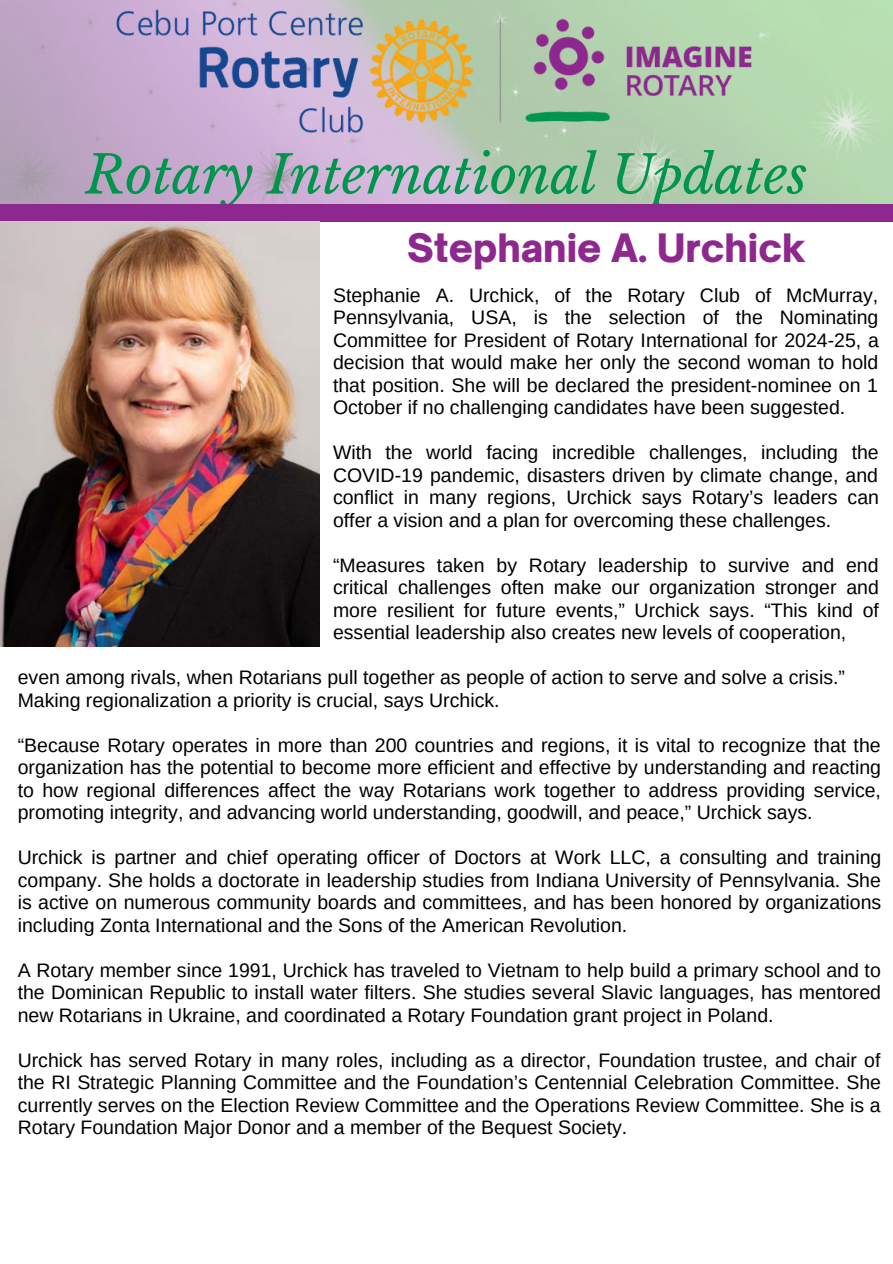
<style>
.page{position:relative;width:893px;height:1264px;background:#fff}
.page>*{position:absolute;margin:0;border:0;box-sizing:border-box;transform-origin:0 0}
.t1{font:italic 52.5px "Libre Baskerville";color:#00954c}
.t2{font:900 37.5px "Open Sauce One";color:#8e288e}
.t3{font:19.5px/22.5px "Arimo";color:#000;text-align:justify}
</style>
<div class="page">
<img style="left:0;top:0;width:892px;height:205px">
<img style="left:72px;top:0;width:820px;height:141px">
<div style="left:0;top:205px;width:892px;height:16px;background:#8e288e"></div>
<img style="left:0;top:222px;width:319px;height:425px">
<h1 class="t1" style="left:85px;top:143px;width:723px">Rotary International Updates</h1>
<h2 class="t2" style="left:407px;top:224px;width:400px">Stephanie A. Urchick</h2>
<p class="t3" style="left:333px;top:284px;width:547px">Stephanie A. Urchick, of the Rotary Club of McMurray, Pennsylvania, USA, is the selection of the Nominating Committee for President of Rotary International for 2024-25, a decision that would make her only the second woman to hold that position. She will be declared the president-nominee on 1<br>October if no challenging candidates have been suggested.</p>
<p class="t3" style="left:333px;top:441px;width:547px">With the world facing incredible challenges, including the COVID-19 pandemic, disasters driven by climate change, and conflict in many regions, Urchick says Rotary’s leaders can offer a vision and a plan for overcoming these challenges.</p>
<p class="t3" style="left:333px;top:554px;width:547px">“Measures taken by Rotary leadership to survive and end critical challenges often make our organization stronger and more resilient for future events,” Urchick says. “This kind of essential leadership also creates new levels of cooperation,</p>
<p class="t3" style="left:18px;top:666px;width:828px">even among rivals, when Rotarians pull together as people of action to serve and solve a crisis.”<br>Making regionalization a priority is crucial, says Urchick.</p>
<p class="t3" style="left:18px;top:733px;width:864px">“Because Rotary operates in more than 200 countries and regions, it is vital to recognize that the organization has the potential to become more efficient and effective by understanding and reacting to how regional differences affect the way Rotarians work together to address providing service, promoting integrity, and advancing world understanding, goodwill, and peace,” Urchick says.</p>
<p class="t3" style="left:18px;top:846px;width:865px">Urchick is partner and chief operating officer of Doctors at Work LLC, a consulting and training company. She holds a doctorate in leadership studies from Indiana University of Pennsylvania. She is active on numerous community boards and committees, and has been honored by organizations including Zonta International and the Sons of the American Revolution.</p>
<p class="t3" style="left:18px;top:958px;width:864px">A Rotary member since 1991, Urchick has traveled to Vietnam to help build a primary school and to the Dominican Republic to install water filters. She studies several Slavic languages, has mentored new Rotarians in Ukraine, and coordinated a Rotary Foundation grant project in Poland.</p>
<p class="t3" style="left:18px;top:1048px;width:864px">Urchick has served Rotary in many roles, including as a director, Foundation trustee, and chair of the RI Strategic Planning Committee and the Foundation’s Centennial Celebration Committee. She currently serves on the Election Review Committee and the Operations Review Committee. She is a Rotary Foundation Major Donor and a member of the Bequest Society.</p>
</div>
